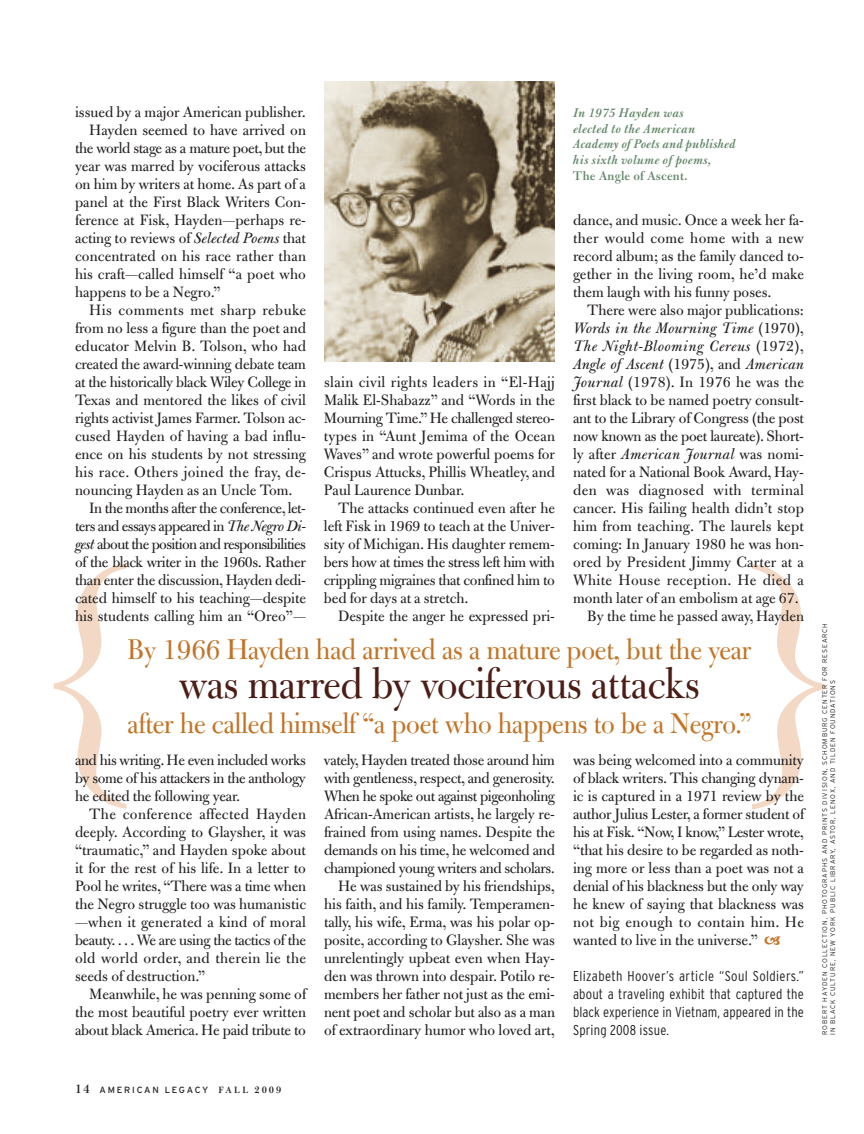
<style>
.page{position:relative;width:864px;height:1134px;background:#fff}
.page>*{position:absolute;margin:0;border:0;box-sizing:border-box;transform-origin:0 0}
.t1{font:47.55px "Bulmer MT Std Display";color:#4c1d16}
.t2{font:31.65px "Bulmer MT Std Display";color:#c27426}
.t3{font:16.2px/18px "Bulmer MT Std";color:#231f20;text-align:justify}
.t4{font:16.2px "Bulmer MT Std";letter-spacing:.025em;color:#231f20}
.t5{font:16.2px "Bulmer MT Std";letter-spacing:-.02em;color:#231f20}
.t6{font:16.2px "Bulmer MT Std";letter-spacing:-.035em;color:#231f20}
.t7{font:16.2px "Bulmer MT Std";letter-spacing:-.025em;color:#231f20}
.t8{font:italic 16.2px "Bulmer MT Std";color:#231f20}
.t9{font:italic 16.2px "Bulmer MT Std";letter-spacing:.025em;color:#231f20}
.t10{font:300 condensed 14.25px/18px "Interstate";letter-spacing:.005em;color:#231f20;text-align:justify}
.t11{font:italic 600 13.5px/15.8px "Bulmer MT Std";letter-spacing:.015em;color:#65886a}
.t12{font:600 13.5px "Bulmer MT Std";letter-spacing:.015em;color:#65886a}
.t13{font:9px "Interstate";letter-spacing:.2em;color:#231f20}
.t14{font:300 6.75px/7.8px "Interstate";letter-spacing:.13em;color:#231f20}
.s1{font-style:italic}
.s2{font-style:normal}
.s3{font-family:"Bulmer MT Std";font-weight:600;font-size:13.5px}
.s4{font-family:"Bulmer MT Std";font-weight:600;font-size:9.75px}
.s5{font-family:"Bulmer MT Std";font-weight:600;font-size:10.5px}
</style>
<div class="page">
<svg style="left:752px;top:564px;width:73px;height:245px"></svg>
<svg style="left:54px;top:563px;width:73px;height:246px"></svg>
<img style="left:324px;top:81px;width:231px;height:281px">
<p class="t3" style="left:75px;top:105px;width:233px">issued by a major American publisher.</p>
<p class="t3" style="left:89px;top:123px;width:218px">Hayden seemed to have arrived on</p>
<p class="t5" style="left:75px;top:142px;width:233px">the world stage as a mature poet, but the</p>
<p class="t3" style="left:75px;top:159px;width:233px">year was marred by vociferous attacks</p>
<p class="t3" style="left:75px;top:177px;width:233px">on him by writers at home. As part of a</p>
<p class="t3" style="left:75px;top:195px;width:233px">panel at the First Black Writers Con-</p>
<p class="t3" style="left:75px;top:213px;width:233px">ference at Fisk, Hayden—perhaps re-</p>
<p class="t3" style="left:75px;top:231px;width:233px">acting to reviews of <span class="s1">Selected Poems</span> that</p>
<p class="t3" style="left:75px;top:249px;width:233px">concentrated on his race rather than</p>
<p class="t3" style="left:75px;top:267px;width:232px">his craft—called himself “a poet who</p>
<p class="t3" style="left:75px;top:285px;width:147px">happens to be a Negro.”</p>
<p class="t4" style="left:89px;top:304px;width:218px">His comments met sharp rebuke</p>
<p class="t3" style="left:75px;top:321px;width:233px">from no less a figure than the poet and</p>
<p class="t3" style="left:75px;top:339px;width:232px">educator Melvin B. Tolson, who had</p>
<p class="t3" style="left:75px;top:357px;width:233px">created the award-winning debate team</p>
<p class="t5" style="left:75px;top:376px;width:233px">at the historically black Wiley College in</p>
<p class="t3" style="left:75px;top:393px;width:233px">Texas and mentored the likes of civil</p>
<p class="t3" style="left:75px;top:411px;width:233px">rights activist James Farmer. Tolson ac-</p>
<p class="t3" style="left:75px;top:429px;width:233px">cused Hayden of having a bad influ-</p>
<p class="t3" style="left:75px;top:447px;width:233px">ence on his students by not stressing</p>
<p class="t4" style="left:75px;top:466px;width:232px">his race. Others joined the fray, de-</p>
<p class="t3" style="left:75px;top:483px;width:219px">nouncing Hayden as an Uncle Tom.</p>
<p class="t7" style="left:89px;top:502px;width:218px">In the months after the conference,let-</p>
<p class="t6" style="left:75px;top:520px;width:233px">ters and essays appeared in <span class="s1">The Negro Di-</span></p>
<p class="t6" style="left:75px;top:538px;width:232px"><span class="s1">gest</span> about the position and responsibilities</p>
<p class="t7" style="left:75px;top:556px;width:233px">of the black writer in the 1960s. Rather</p>
<p class="t3" style="left:75px;top:573px;width:233px">than enter the discussion, Hayden dedi-</p>
<p class="t3" style="left:75px;top:591px;width:232px">cated himself to his teaching—despite</p>
<p class="t3" style="left:75px;top:609px;width:233px">his students calling him an “Oreo”—</p>
<p class="t3" style="left:324px;top:375px;width:233px">slain civil rights leaders in “El-Hajj Malik El-Shabazz” and “Words in the Mourning Time.” He challenged stereo&shy;types in “Aunt Jemima of the Ocean Waves” and wrote powerful poems for Crispus Attucks, Phillis Wheatley, and Paul Laurence Dunbar.</p>
<p class="t3" style="left:324px;top:501px;width:233px;text-indent:14px">The attacks continued even after he left Fisk in 1969 to teach at the Univer&shy;sity of Michigan. His daughter remem&shy;bers how at times the stress left him with crippling migraines that confined him to bed for days at a stretch.</p>
<p class="t3" style="left:338px;top:609px;width:218px">Despite the anger he expressed pri-</p>
<p class="t11" style="left:573px;top:106px;width:164px">In 1975 Hayden was<br>elected to the American<br>Academy of Poets and published his sixth volume of poems,</p>
<p class="t12" style="left:573px;top:171px;width:116px">The Angle of Ascent.</p>
<p class="t3" style="left:573px;top:213px;width:233px">dance, and music. Once a week her fa&shy;ther would come home with a new record album; as the family danced to&shy;gether in the living room, he’d make them laugh with his funny poses.</p>
<p class="t3" style="left:587px;top:303px;width:218px">There were also major publications:</p>
<p class="t8" style="left:573px;top:322px;width:233px">Words in the Mourning Time <span class="s2">(1970),</span></p>
<p class="t9" style="left:573px;top:340px;width:233px">The Night-Blooming Cereus <span class="s2">(1972),</span></p>
<p class="t8" style="left:573px;top:358px;width:233px">Angle of Ascent <span class="s2">(1975), and</span> American</p>
<p class="t3" style="left:573px;top:375px;width:232px"><span class="s1">Journal</span> (1978). In 1976 he was the</p>
<p class="t3" style="left:573px;top:393px;width:232px">first black to be named poetry consult-</p>
<p class="t3" style="left:573px;top:411px;width:233px">ant to the Library of Congress (the post</p>
<p class="t5" style="left:573px;top:430px;width:232px">now known as the poet laureate). Short-</p>
<p class="t3" style="left:573px;top:447px;width:233px">ly after <span class="s1">American Journal</span> was nomi-</p>
<p class="t3" style="left:573px;top:465px;width:233px">nated for a National Book Award, Hay-</p>
<p class="t4" style="left:573px;top:484px;width:233px">den was diagnosed with terminal</p>
<p class="t3" style="left:573px;top:501px;width:232px">cancer. His failing health didn’t stop</p>
<p class="t3" style="left:573px;top:519px;width:233px">him from teaching. The laurels kept</p>
<p class="t3" style="left:573px;top:537px;width:233px">coming: In January 1980 he was hon-</p>
<p class="t3" style="left:573px;top:555px;width:232px">ored by President Jimmy Carter at a</p>
<p class="t4" style="left:573px;top:574px;width:233px">White House reception. He died a</p>
<p class="t3" style="left:573px;top:591px;width:227px">month later of an embolism at age 67.</p>
<p class="t3" style="left:587px;top:609px;width:218px">By the time he passed away, Hayden</p>
<h2 class="t2" style="left:127px;top:638px;width:626px">By 1966 Hayden had arrived as a mature poet, but the year</h2>
<h1 class="t1" style="left:179px;top:667px;width:522px">was marred by vociferous attacks</h1>
<h2 class="t2" style="left:128px;top:712px;width:625px">after he called himself “a poet who happens to be a Negro.”</h2>
<p class="t3" style="left:75px;top:753px;width:233px">and his writing. He even included works by some of his attackers in the anthology he edited the following year.</p>
<p class="t3" style="left:75px;top:807px;width:233px;text-indent:14px">The conference affected Hayden deeply. According to Glaysher, it was “traumatic,” and Hayden spoke about it for the rest of his life. In a letter to Pool he writes, “There was a time when the Negro struggle too was humanistic —when it generated a kind of moral beauty. . . . We are using the tactics of the old world order, and therein lie the seeds of destruction.”</p>
<p class="t3" style="left:75px;top:987px;width:233px;text-indent:14px">Meanwhile, he was penning some of the most beautiful poetry ever written about black America. He paid tribute to</p>
<p class="t3" style="left:324px;top:753px;width:233px;text-align:right">vately, Hayden treated those around him with gentleness, respect, and generosity.<br>When he spoke out against pigeonholing African-American artists, he largely re&shy;frained from using names. Despite the demands on his time, he welcomed and championed young writers and scholars.<br>He was sustained by his friendships, his faith, and his family. Temperamen&shy;tally, his wife, Erma, was his polar op&shy;posite, according to Glaysher. She was unrelentingly upbeat even when Hay&shy;den was thrown into despair. Potilo re&shy;members her father not just as the emi&shy;nent poet and scholar but also as a man of extraordinary humor who loved art,</p>
<p class="t3" style="left:573px;top:753px;width:233px">was being welcomed into a community of black writers. This changing dynam&shy;ic is captured in a 1971 review by the author Julius Lester, a former student of his at Fisk. “Now, I know,” Lester wrote, “that his desire to be regarded as noth&shy;ing more or less than a poet was not a denial of his blackness but the only way he knew of saying that blackness was not big enough to contain him. He wanted to live in the universe.”</p>
<p class="t10" style="left:573px;top:967px;width:233px">Elizabeth Hoover’s article “Soul Soldiers.” about a traveling exhibit that captured the black experience in Vietnam, appeared in the Spring 2008 issue.</p>
<p class="t14" style="left:821px;top:1035px;width:414px;rotate:-90deg">ROBERT HAYDEN COLLECTION, PHOTOGRAPHS AND PRINTS DIVISION, SCHOMBURG CENTER FOR RESEARCH<br>IN BLACK CULTURE, NEW YORK PUBLIC LIBRARY, ASTOR, LENOX, AND TILDEN FOUNDATIONS</p>
<p class="t13" style="left:75px;top:1084px;width:208px"><span class="s3">14</span> AMERICAN LEGACY <span class="s4">FALL</span> <span class="s5">2009</span></p>
</div>
